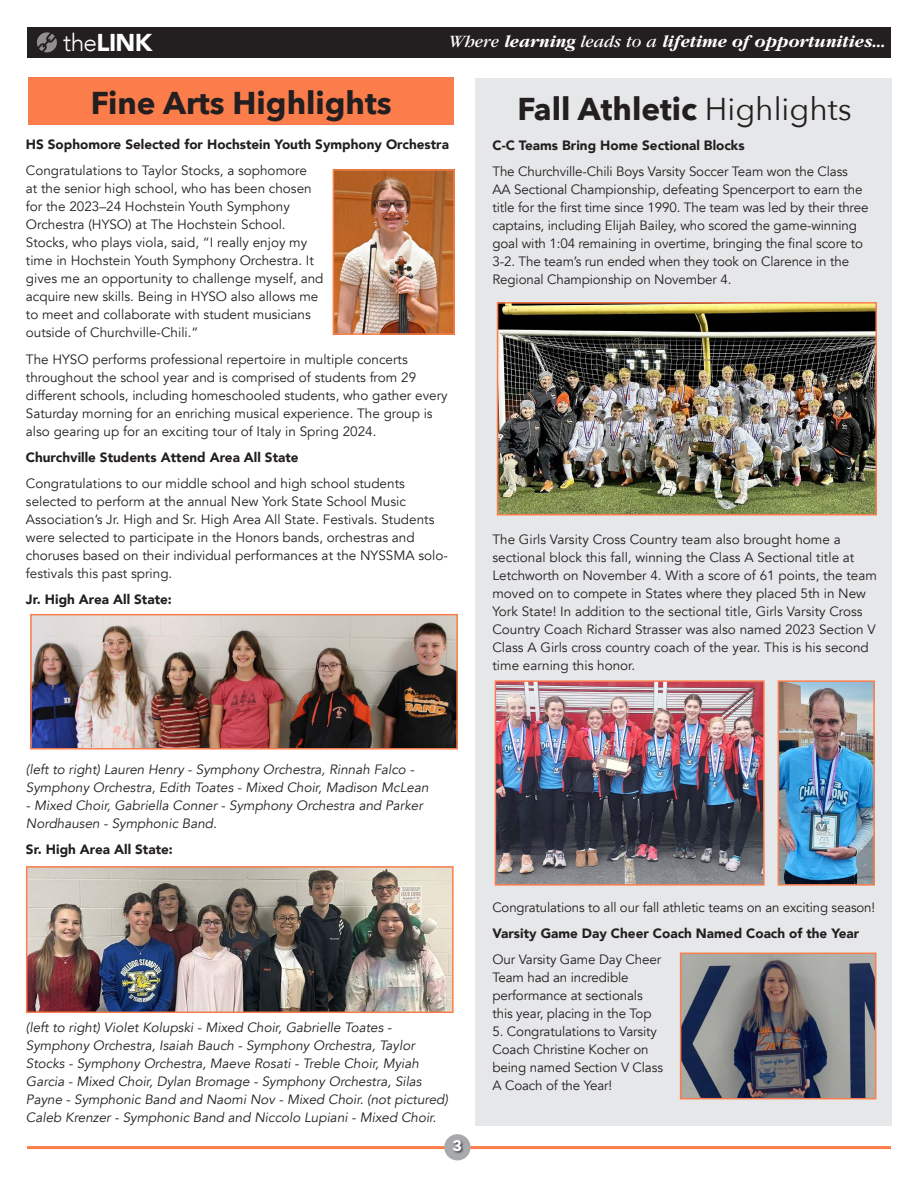
<style>
.page{position:relative;width:918px;height:1188px;background:#fff}
.page>*{position:absolute;margin:0;border:0;box-sizing:border-box;transform-origin:0 0}
.headline{font:700 31.5px "Avenir Next";color:#231f20}
.t1{font:900 24.3px "Avenir";color:#fff}
.t2{font:italic 700 18px "Garamond";color:#fff}
.t3{font:700 15px "Avenir Next";color:#fff}
.text{font:13.5px/18px "Avenir";color:#231f20}
.text-2{font:italic 13.5px/18px "Avenir";color:#231f20}
.text-3{font:900 13.5px "Avenir";color:#231f20}
.s1{font-weight:300}
.s2{font-weight:400}
</style>
<div class="page">
<div style="left:475px;top:78px;width:417px;height:1047px;background:#e6e7e9"></div>
<div style="left:28px;top:78px;width:426px;height:47px;background:#fb7d4c"></div>
<img style="left:336px;top:172px;width:116px;height:160px">
<div style="left:333px;top:169px;width:122px;height:166px;border:2px solid #fb7d4c"></div>
<img style="left:33px;top:617px;width:422px;height:130px">
<div style="left:30px;top:614px;width:428px;height:136px;border:2px solid #fb7d4c"></div>
<img style="left:29px;top:869px;width:422px;height:141px">
<div style="left:26px;top:866px;width:428px;height:147px;border:2px solid #fb7d4c"></div>
<img style="left:500px;top:305px;width:374px;height:207px">
<div style="left:497px;top:302px;width:380px;height:213px;border:2px solid #fb7d4c"></div>
<img style="left:498px;top:683px;width:264px;height:200px">
<div style="left:495px;top:680px;width:270px;height:206px;border:2px solid #fb7d4c"></div>
<img style="left:781px;top:683px;width:91px;height:200px">
<div style="left:778px;top:680px;width:97px;height:206px;border:2px solid #fb7d4c"></div>
<img style="left:683px;top:956px;width:190px;height:140px">
<div style="left:680px;top:953px;width:196px;height:146px;border:2px solid #fb7d4c"></div>
<hr style="left:27px;top:1146px;width:864px;height:3px;background:#fb7d4c">
<div style="left:444px;top:1134px;width:27px;height:26px;background:#a8a9ad;border-radius:50%"></div>
<div style="left:452px;top:1140px;width:12px;height:14px;background:#231f20;opacity:.75"></div>
<div style="left:27px;top:27px;width:864px;height:30px;background:#231f20"></div>
<svg style="left:37px;top:32px;width:20px;height:20px"></svg>
<h2 class="t1" style="left:63px;top:21px;width:91px"><span class="s1">the</span>LINK</h2>
<h3 class="t2" style="left:449px;top:31px;width:438px"><span class="s2">Where</span> learning <span class="s2">leads to a</span> lifetime of opportunities...</h3>
<p class="headline" style="left:91px;top:75px;width:302px">Fine Arts Highlights</p>
<p class="headline" style="left:517px;top:81px;width:336px">Fall Athletic <span class="s2">Highlights</span></p>
<p class="text-3" style="left:26px;top:133px;width:425px">HS Sophomore Selected for Hochstein Youth Symphony Orchestra</p>
<p class="text" style="left:26px;top:162px;width:299px">Congratulations to Taylor Stocks, a sophomore<br>at the senior high school, who has been chosen for the 2023–24 Hochstein Youth Symphony Orchestra (HYSO) at The Hochstein School.<br>Stocks, who plays viola, said, “I really enjoy my time in Hochstein Youth Symphony Orchestra. It gives me an opportunity to challenge myself, and acquire new skills. Being in HYSO also allows me to meet and collaborate with student musicians outside of Churchville-Chili.”</p>
<p class="text" style="left:26px;top:350px;width:423px">The HYSO performs professional repertoire in multiple concerts throughout the school year and is comprised of students from 29 different schools, including homeschooled students, who gather every Saturday morning for an enriching musical experience. The group is also gearing up for an exciting tour of Italy in Spring 2024.</p>
<p class="text-3" style="left:26px;top:445px;width:274px">Churchville Students Attend Area All State</p>
<p class="text" style="left:26px;top:474px;width:424px">Congratulations to our middle school and high school students selected to perform at the annual New York State School Music Association’s Jr. High and Sr. High Area All State. Festivals. Students were selected to participate in the Honors bands, orchestras and choruses based on their individual performances at the NYSSMA solo&shy;festivals this past spring.</p>
<p class="text-3" style="left:26px;top:588px;width:148px">Jr. High Area All State:</p>
<p class="text-3" style="left:492px;top:133px;width:254px">C-C Teams Bring Home Sectional Blocks</p>
<p class="text" style="left:492px;top:162px;width:377px">The Churchville-Chili Boys Varsity Soccer Team won the Class AA Sectional Championship, defeating Spencerport to earn the title for the first time since 1990. The team was led by their three captains, including Elijah Bailey, who scored the game-winning goal with 1:04 remaining in overtime, bringing the final score to 3-2. The team’s run ended when they took on Clarence in the Regional Championship on November 4.</p>
<p class="text" style="left:492px;top:530px;width:386px">The Girls Varsity Cross Country team also brought home a sectional block this fall, winning the Class A Sectional title at Letchworth on November 4. With a score of 61 points, the team moved on to compete in States where they placed 5th in New York State! In addition to the sectional title, Girls Varsity Cross Country Coach Richard Strasser was also named 2023 Section V Class A Girls cross country coach of the year. This is his second time earning this honor.</p>
<p class="text-2" style="left:26px;top:761px;width:404px">(left to right) Lauren Henry - Symphony Orchestra, Rinnah Falco -<br>Symphony Orchestra, Edith Toates - Mixed Choir, Madison McLean</p>
<p class="text-2" style="left:26px;top:797px;width:399px">- Mixed Choir, Gabriella Conner - Symphony Orchestra and Parker<br>Nordhausen - Symphonic Band.</p>
<p class="text-3" style="left:26px;top:838px;width:149px">Sr. High Area All State:</p>
<p class="text-2" style="left:26px;top:1019px;width:424px">(left to right) Violet Kolupski - Mixed Choir, Gabrielle Toates - Symphony Orchestra, Isaiah Bauch - Symphony Orchestra, Taylor Stocks - Symphony Orchestra, Maeve Rosati - Treble Choir, Myiah Garcia - Mixed Choir, Dylan Bromage - Symphony Orchestra, Silas Payne - Symphonic Band and Naomi Nov - Mixed Choir. (not pictured)<br>Caleb Krenzer - Symphonic Band and Niccolo Lupiani - Mixed Choir.</p>
<p class="t3" style="left:453px;top:1133px;width:11px">3</p>
<p class="text" style="left:492px;top:898px;width:384px">Congratulations to all our fall athletic teams on an exciting season!</p>
<p class="text-3" style="left:492px;top:922px;width:368px">Varsity Game Day Cheer Coach Named Coach of the Year</p>
<p class="text" style="left:492px;top:951px;width:170px">Our Varsity Game Day Cheer<br>Team had an incredible performance at sectionals this year, placing in the Top</p>
<p class="text" style="left:492px;top:1023px;width:172px">5. Congratulations to Varsity<br>Coach Christine Kocher on being named Section V Class<br>A Coach of the Year!</p>
</div>
